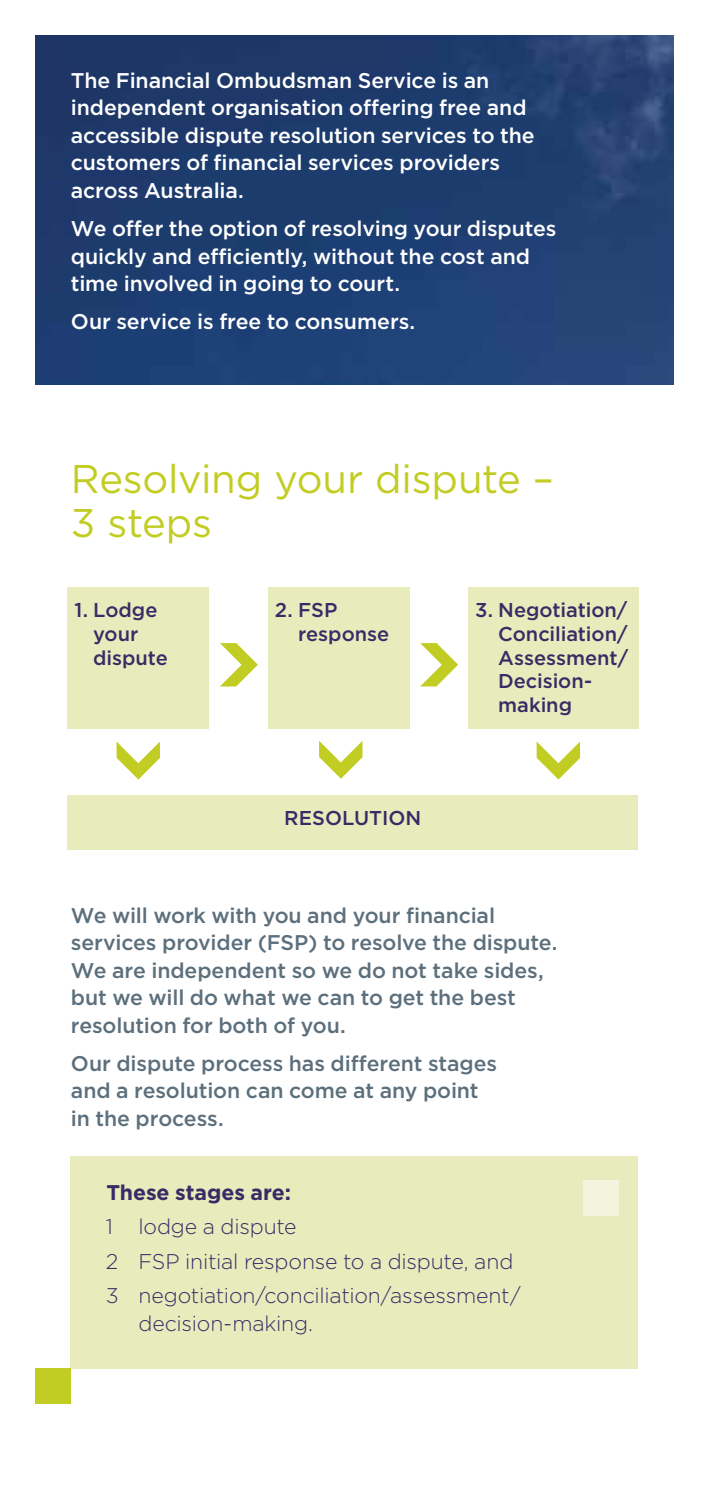
<style>
.page{position:relative;width:709px;height:1489px;background:#fff}
.page>*{position:absolute;margin:0;border:0;box-sizing:border-box;transform-origin:0 0}
.t1{font:40px/43.8px "Gotham";letter-spacing:-.005em;color:#c2cd23}
.t2{font:500 21.25px/27.5px "Gotham";letter-spacing:-.005em;color:#fff}
.t3{font:500 21.25px/27.5px "Gotham";letter-spacing:-.005em;color:#5c6f7c}
.t4{font:300 21.25px/34.5px "Gotham";letter-spacing:-.01em;color:#362c66}
.t5{font:700 21.25px "Gotham";letter-spacing:-.005em;color:#362c66}
.t6{font:500 20px/23.8px "Gotham";color:#362c66}
</style>
<div class="page">
<img style="left:35px;top:35px;width:638px;height:349px">
<div style="left:71px;top:1155px;width:567px;height:213px;background:#e8ebbc"></div>
<div style="left:583px;top:1180px;width:35px;height:35px;background:#f3f4dd"></div>
<div style="left:35px;top:1368px;width:36px;height:35px;background:#c2cd23"></div>
<svg style="left:319px;top:740px;width:43px;height:38px"></svg>
<svg style="left:536px;top:741px;width:44px;height:38px"></svg>
<svg style="left:116px;top:741px;width:44px;height:38px"></svg>
<div style="left:67px;top:795px;width:571px;height:54px;background:#e8ebbc"></div>
<div style="left:67px;top:586px;width:142px;height:142px;background:#e8ebbc"></div>
<div style="left:268px;top:586px;width:141px;height:142px;background:#e8ebbc"></div>
<div style="left:468px;top:586px;width:170px;height:142px;background:#e8ebbc"></div>
<svg style="left:220px;top:643px;width:38px;height:43px"></svg>
<svg style="left:420px;top:643px;width:38px;height:43px"></svg>
<p class="t2" style="left:71px;top:66px;width:465px">The Financial Ombudsman Service is an independent organisation offering free and accessible dispute resolution services to the customers of financial services providers across Australia.</p>
<p class="t2" style="left:71px;top:214px;width:487px">We offer the option of resolving your disputes quickly and efficiently, without the cost and time involved in going to court.</p>
<p class="t2" style="left:71px;top:308px;width:346px">Our service is free to consumers.</p>
<h1 class="t1" style="left:71px;top:456px;width:484px">Resolving your dispute –<br>3 steps</h1>
<p class="t6" style="left:93px;top:597px;width:76px;text-indent:-19px">1. Lodge your dispute</p>
<p class="t6" style="left:298px;top:597px;width:92px;text-indent:-23px">2. FSP response</p>
<p class="t6" style="left:498px;top:597px;width:131px;text-indent:-23px">3. Negotiation/<br>Conciliation/<br>Assessment/<br>Decision&shy;making</p>
<p class="t6" style="left:284px;top:806px;width:139px">RESOLUTION</p>
<p class="t3" style="left:71px;top:901px;width:488px">We will work with you and your financial services provider (FSP) to resolve the dispute.<br>We are independent so we do not take sides, but we will do what we can to get the best resolution for both of you.</p>
<p class="t3" style="left:71px;top:1049px;width:428px">Our dispute process has different stages and a resolution can come at any point in the process.</p>
<p class="t5" style="left:106px;top:1177px;width:186px">These stages are:</p>
<p class="t4" style="left:106px;top:1208px;width:416px">1 lodge a dispute<br>2 FSP initial response to a dispute, and<br>3 negotiation/conciliation/assessment/</p>
<p class="t4" style="left:138px;top:1305px;width:176px">decision-making.</p>
</div>
